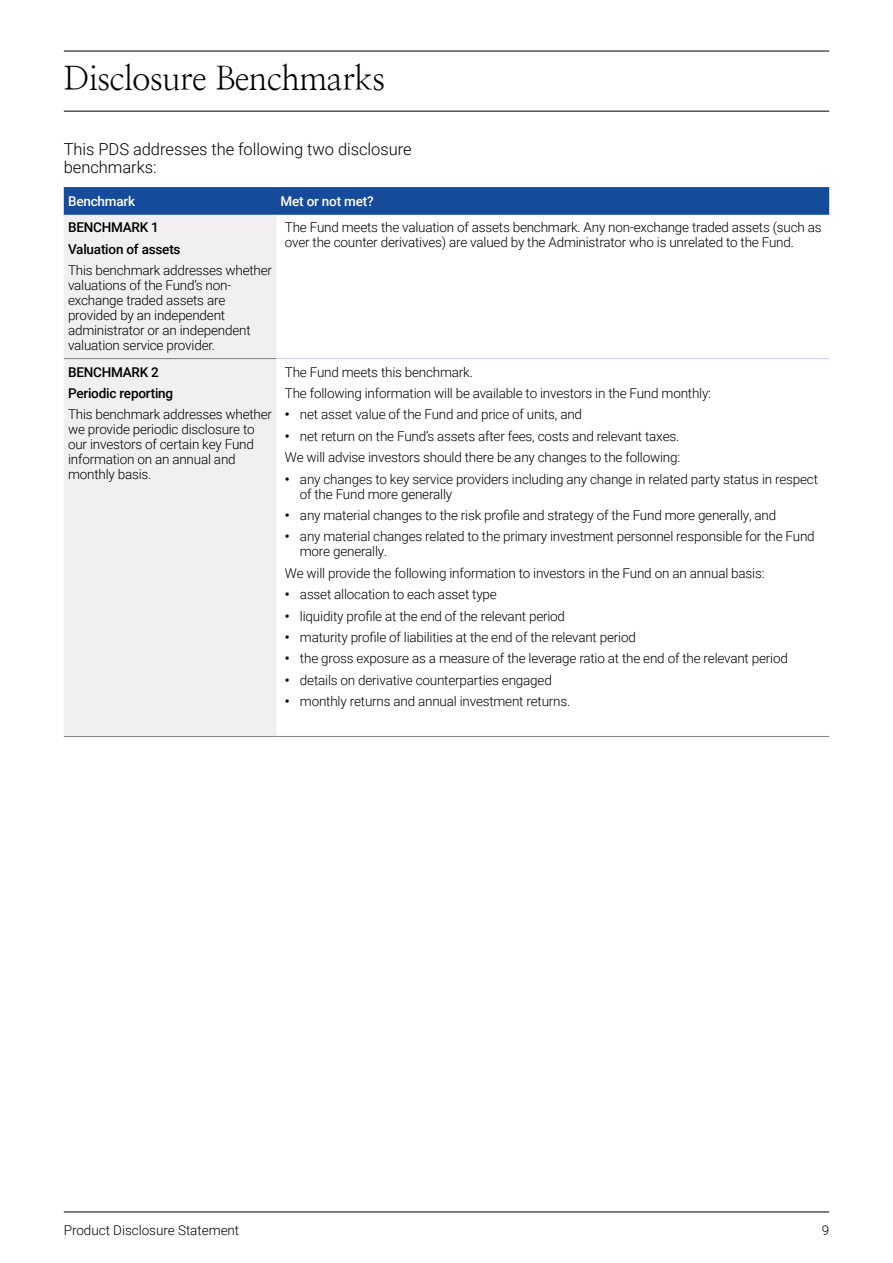
<style>
.page{position:relative;width:893px;height:1263px;background:#fff}
.page>*{position:absolute;margin:0;border:0;box-sizing:border-box;transform-origin:0 0}
.CFS_Edge_Section_head{font:33px "Nanum Myeongjo";letter-spacing:-.02em;color:#000}
.CFS_01_Body{font:300 16.5px/18.1px "Roboto";letter-spacing:-.005em;color:#000}
.CFS_04_Table_Body{font:300 13.5px/15px "Roboto";letter-spacing:-.015em;color:#000}
.CFS_04_Table_Body-2{font:500 13.5px "Roboto";letter-spacing:-.015em;color:#000}
.CFS_Edge_04_Table_Col_Head{font:500 13.5px "Roboto";letter-spacing:-.015em;color:#fff}
.s1{font-weight:700}
</style>
<div class="page">
<hr style="left:64px;top:51px;width:765px;height:1px;background:#000">
<hr style="left:64px;top:1212px;width:765px;height:1px;background:#000">
<hr style="left:64px;top:111px;width:765px;height:1px;background:#000">
<div style="left:64px;top:188px;width:765px;height:26px;background:#164a9a"></div>
<div style="left:64px;top:215px;width:212px;height:521px;background:#f1eff2"></div>
<hr style="left:64px;top:187px;width:212px;height:1px;background:#164a9a">
<hr style="left:276px;top:187px;width:553px;height:1px;background:#164a9a">
<hr style="left:276px;top:214px;width:553px;height:1px;background:#164a9a">
<hr style="left:64px;top:358px;width:212px;height:1px;background:#807f7f">
<hr style="left:276px;top:358px;width:553px;height:1px;background:#c6d2e6">
<hr style="left:64px;top:736px;width:212px;height:1px;background:#807f7f">
<hr style="left:276px;top:736px;width:553px;height:1px;background:#807f7f">
<hr style="left:64px;top:214px;width:212px;height:1px;background:#164a9a">
<p class="CFS_Edge_Section_head" style="left:64px;top:60px;width:323px">Disclosure Benchmarks</p>
<p class="CFS_01_Body" style="left:64px;top:139px;width:350px">This PDS addresses the following two disclosure benchmarks:</p>
<h6 class="CFS_Edge_04_Table_Col_Head" style="left:68px;top:191px;width:69px">Benchmark</h6>
<h6 class="CFS_Edge_04_Table_Col_Head" style="left:281px;top:191px;width:94px">Met or not met?</h6>
<p class="CFS_04_Table_Body-2" style="left:68px;top:218px;width:92px">BENCHMARK 1</p>
<p class="CFS_04_Table_Body-2" style="left:68px;top:239px;width:114px">Valuation of assets</p>
<p class="CFS_04_Table_Body" style="left:68px;top:262px;width:206px">This benchmark addresses whether valuations of the Fund’s non&shy;exchange traded assets are provided by an independent administrator or an independent valuation service provider.</p>
<p class="CFS_04_Table_Body" style="left:285px;top:220px;width:538px">The Fund meets the valuation of assets benchmark. Any non-exchange traded assets (such as over the counter derivatives) are valued by the Administrator who is unrelated to the Fund.</p>
<p class="CFS_04_Table_Body-2" style="left:68px;top:362px;width:92px">BENCHMARK 2</p>
<p class="CFS_04_Table_Body-2" style="left:68px;top:384px;width:107px">Periodic reporting</p>
<p class="CFS_04_Table_Body" style="left:68px;top:407px;width:206px">This benchmark addresses whether we provide periodic disclosure to our investors of certain key Fund information on an annual and monthly basis.</p>
<p class="CFS_04_Table_Body" style="left:285px;top:364px;width:189px">The Fund meets this benchmark.</p>
<p class="CFS_04_Table_Body" style="left:285px;top:385px;width:428px">The following information will be available to investors in the Fund monthly:</p>
<p class="CFS_04_Table_Body" style="left:285px;top:407px;width:299px"><span class="s1">•</span> net asset value of the Fund and price of units, and</p>
<p class="CFS_04_Table_Body" style="left:285px;top:428px;width:396px"><span class="s1">•</span> net return on the Fund’s assets after fees, costs and relevant taxes.</p>
<p class="CFS_04_Table_Body" style="left:285px;top:449px;width:397px">We will advise investors should there be any changes to the following:</p>
<p class="CFS_04_Table_Body" style="left:300px;top:471px;width:520px;text-indent:-15px"><span class="s1">•</span> any changes to key service providers including any change in related party status in respect of the Fund more generally</p>
<p class="CFS_04_Table_Body" style="left:285px;top:507px;width:493px"><span class="s1">•</span> any material changes to the risk profile and strategy of the Fund more generally, and</p>
<p class="CFS_04_Table_Body" style="left:300px;top:529px;width:516px;text-indent:-15px"><span class="s1">•</span> any material changes related to the primary investment personnel responsible for the Fund more generally.</p>
<p class="CFS_04_Table_Body" style="left:285px;top:565px;width:481px">We will provide the following information to investors in the Fund on an annual basis:</p>
<p class="CFS_04_Table_Body" style="left:285px;top:586px;width:213px"><span class="s1">•</span> asset allocation to each asset type</p>
<p class="CFS_04_Table_Body" style="left:285px;top:608px;width:282px"><span class="s1">•</span> liquidity profile at the end of the relevant period</p>
<p class="CFS_04_Table_Body" style="left:285px;top:629px;width:352px"><span class="s1">•</span> maturity profile of liabilities at the end of the relevant period</p>
<p class="CFS_04_Table_Body" style="left:285px;top:650px;width:504px"><span class="s1">•</span> the gross exposure as a measure of the leverage ratio at the end of the relevant period</p>
<p class="CFS_04_Table_Body" style="left:285px;top:672px;width:268px"><span class="s1">•</span> details on derivative counterparties engaged</p>
<p class="CFS_04_Table_Body" style="left:285px;top:693px;width:287px"><span class="s1">•</span> monthly returns and annual investment returns.</p>
<p class="CFS_04_Table_Body" style="left:64px;top:1222px;width:177px">Product Disclosure Statement</p>
<p class="CFS_04_Table_Body" style="left:822px;top:1222px;width:9px">9</p>
</div>
